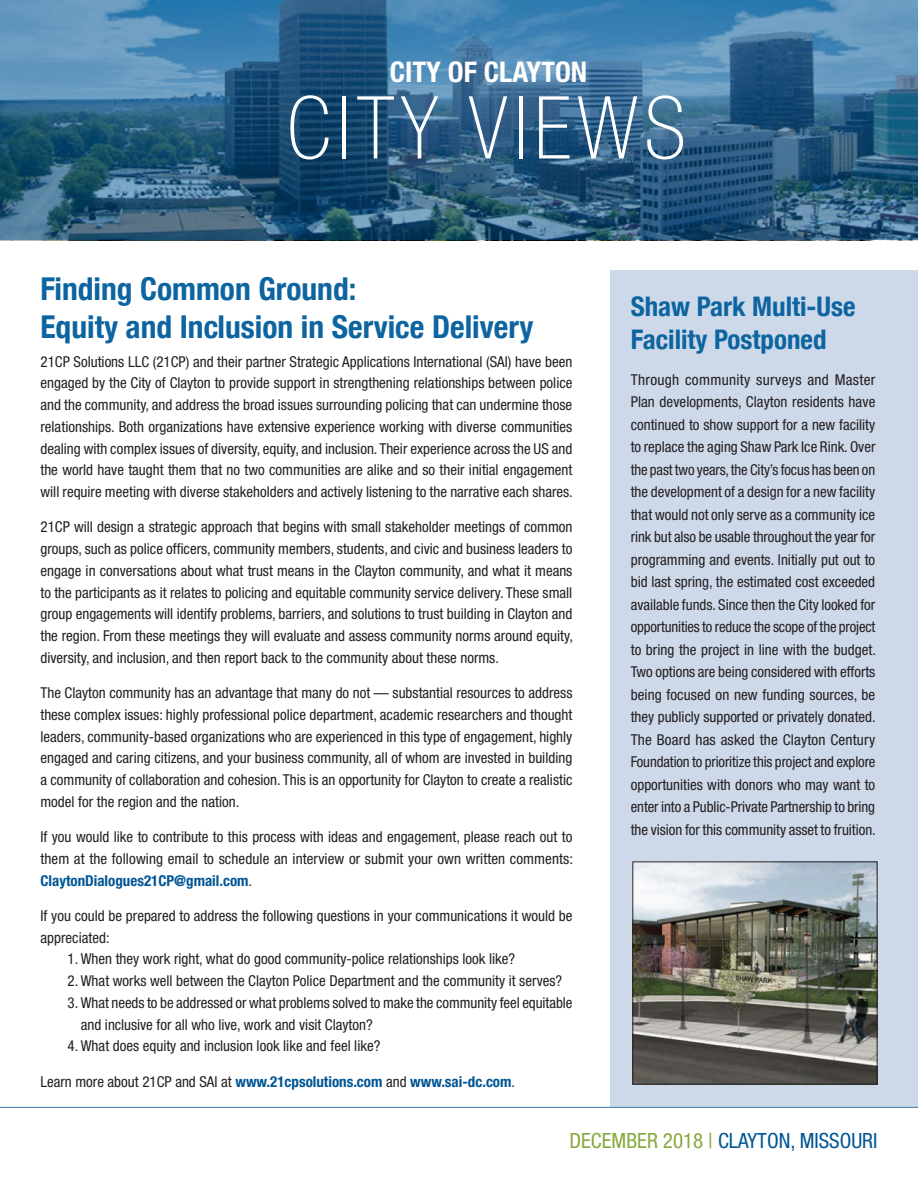
<style>
.page{position:relative;width:918px;height:1188px;background:#fff}
.page>*{position:absolute;margin:0;border:0;box-sizing:border-box;transform-origin:0 0}
.t1{font:100 condensed 87px "Helvetica Neue LT Std";letter-spacing:.07em;color:#fff}
.Headline{font:700 condensed 31.5px/37.8px "Helvetica Neue";color:#0c64a0}
.t2{font:700 condensed 28.5px "Helvetica Neue LT Std";color:#fff}
.Headline-2{font:700 condensed 27px/32.4px "Helvetica Neue";color:#0c64a0}
.t3{font:condensed 21px "Helvetica Neue LT Std";color:#005594}
.AMW_Main_Body{font:condensed 15px/21.8px "Helvetica Neue LT Std";color:#231f20;text-align:justify}
.AMW_Main_Body-2{font:700 condensed 15px "Helvetica Neue LT Std";color:#005594}
.s1{font-weight:700;color:#005594}
.s2{font-weight:400;color:#231f20}
.s3{color:#88a93d}
</style>
<div class="page">
<div style="left:611px;top:270px;width:307px;height:837px;background:#cdd8e9"></div>
<svg style="left:0;top:0;width:918px;height:240px;background:#35698e"></svg>
<hr style="left:0;top:240px;width:1px;height:354px;background:#1e6ba5">
<hr style="left:0;top:1107px;width:918px;height:1px;background:#4176ad">
<img style="left:634px;top:863px;width:242px;height:220px">
<div style="left:632px;top:861px;width:246px;height:224px;border:1px solid #231f20"></div>
<p class="t2" style="left:390px;top:55px;width:199px">CITY OF CLAYTON</p>
<p class="t1" style="left:287px;top:79px;width:400px">CITY VIEWS</p>
<p class="Headline" style="left:40px;top:270px;width:494px">Finding Common Ground:<br>Equity and Inclusion in Service Delivery</p>
<p class="AMW_Main_Body" style="left:40px;top:350px;width:534px">21CP Solutions LLC (21CP) and their partner Strategic Applications International (SAI) have been engaged by the City of Clayton to provide support in strengthening relationships between police and the community, and address the broad issues surrounding policing that can undermine those relationships. Both organizations have extensive experience working with diverse communities dealing with complex issues of diversity, equity, and inclusion. Their experience across the US and the world have taught them that no two communities are alike and so their initial engagement will require meeting with diverse stakeholders and actively listening to the narrative each shares.</p>
<p class="AMW_Main_Body" style="left:40px;top:516px;width:534px">21CP will design a strategic approach that begins with small stakeholder meetings of common groups, such as police officers, community members, students, and civic and business leaders to engage in conversations about what trust means in the Clayton community, and what it means to the participants as it relates to policing and equitable community service delivery. These small group engagements will identify problems, barriers, and solutions to trust building in Clayton and the region. From these meetings they will evaluate and assess community norms around equity, diversity, and inclusion, and then report back to the community about these norms.</p>
<p class="AMW_Main_Body" style="left:40px;top:682px;width:533px">The Clayton community has an advantage that many do not — substantial resources to address these complex issues: highly professional police department, academic researchers and thought leaders, community-based organizations who are experienced in this type of engagement, highly engaged and caring citizens, and your business community, all of whom are invested in building a community of collaboration and cohesion. This is an opportunity for Clayton to create a realistic model for the region and the nation.</p>
<p class="AMW_Main_Body" style="left:40px;top:826px;width:534px">If you would like to contribute to this process with ideas and engagement, please reach out to them at the following email to schedule an interview or submit your own written comments:<br><span class="s1">ClaytonDialogues21CP@gmail.com</span>.</p>
<p class="AMW_Main_Body" style="left:40px;top:905px;width:533px">If you could be prepared to address the following questions in your communications it would be appreciated:</p>
<p class="AMW_Main_Body" style="left:68px;top:948px;width:449px">1. When they work right, what do good community-police relationships look like?</p>
<p class="AMW_Main_Body" style="left:68px;top:970px;width:496px">2. What works well between the Clayton Police Department and the community it serves?</p>
<p class="AMW_Main_Body" style="left:81px;top:992px;width:493px;text-indent:-13px">3. What needs to be addressed or what problems solved to make the community feel equitable and inclusive for all who live, work and visit Clayton?</p>
<p class="AMW_Main_Body" style="left:68px;top:1035px;width:314px">4. What does equity and inclusion look like and feel like?</p>
<p class="AMW_Main_Body-2" style="left:40px;top:1072px;width:476px"><span class="s2">Learn more about 21CP and SAI at</span> www.21cpsolutions.com <span class="s2">and</span> www.sai-dc.com<span class="s2">.</span></p>
<p class="Headline-2" style="left:631px;top:290px;width:226px">Shaw Park Multi-Use<br>Facility Postponed</p>
<p class="AMW_Main_Body" style="left:631px;top:368px;width:247px;line-height:22.5px">Through community surveys and Master Plan developments, Clayton residents have continued to show support for a new facility to replace the aging Shaw Park Ice Rink. Over the past two years, the City’s focus has been on the development of a design for a new facility that would not only serve as a community ice rink but also be usable throughout the year for programming and events. Initially put out to bid last spring, the estimated cost exceeded available funds. Since then the City looked for opportunities to reduce the scope of the project to bring the project in line with the budget.<br>Two options are being considered with efforts being focused on new funding sources, be they publicly supported or privately donated.<br>The Board has asked the Clayton Century Foundation to prioritize this project and explore opportunities with donors who may want to enter into a Public-Private Partnership to bring the vision for this community asset to fruition.</p>
<p class="t3" style="left:570px;top:1129px;width:309px"><span class="s3">DECEMBER 2018 |</span> CLAYTON, MISSOURI</p>
</div>
